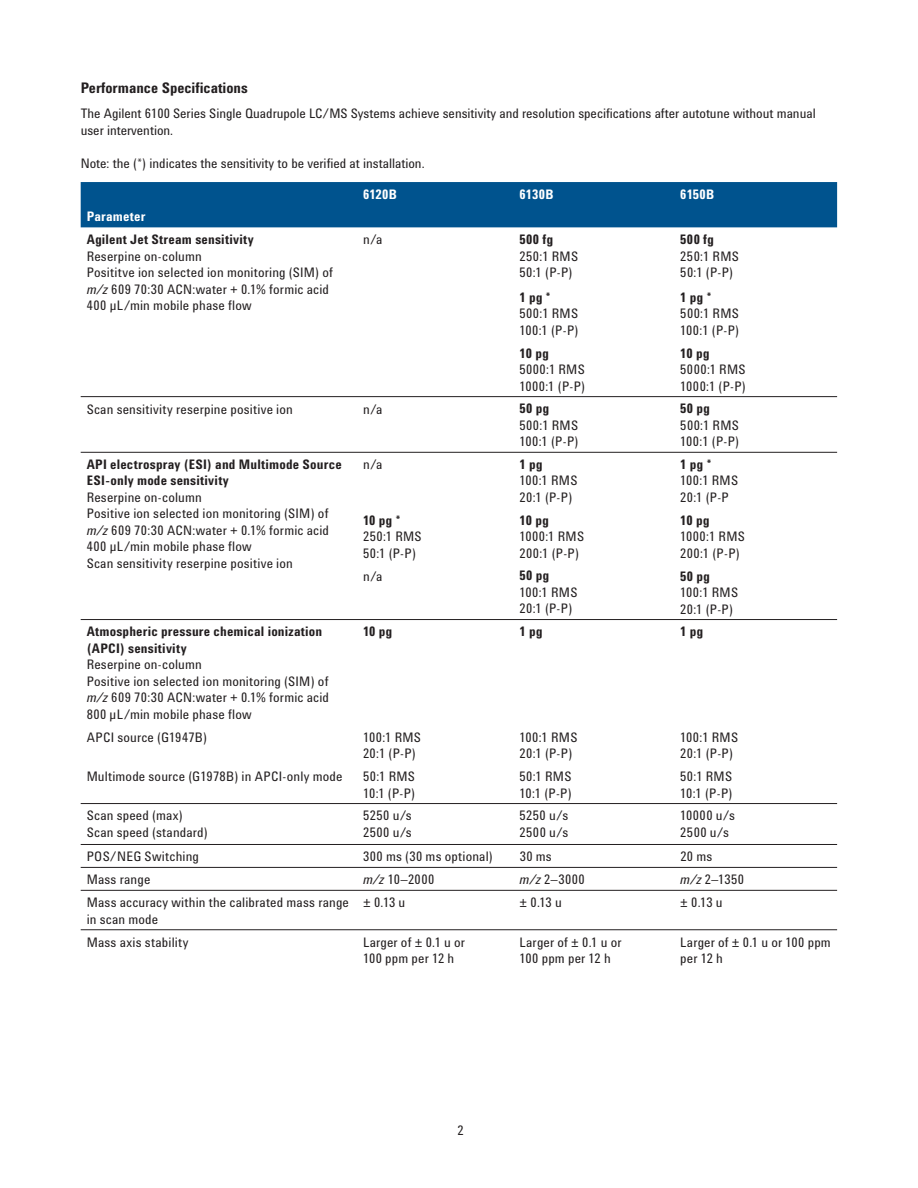
<style>
.page{position:relative;width:918px;height:1188px;background:#fff}
.page>*{position:absolute;margin:0;border:0;box-sizing:border-box;transform-origin:0 0}
.t1{font:700 15px "Agilent Cond";color:#231f20}
.t2{font:13.5px/16.5px "Agilent Cond";letter-spacing:.01em;color:#231f20}
.t3{font:700 13.5px/16.5px "Agilent Cond";letter-spacing:.015em;color:#231f20}
.t4{font:13.5px/16.5px "Agilent Cond";letter-spacing:.03em;color:#231f20}
.t5{font:13.5px/16.5px "Agilent Cond";letter-spacing:.035em;color:#231f20}
.t6{font:700 13.5px "Agilent Cond";letter-spacing:.015em;color:#fff}
.s1{font-style:italic}
</style>
<div class="page">
<div style="left:81px;top:182px;width:756px;height:45px;background:#00538e"></div>
<hr style="left:81px;top:867px;width:756px;height:1px;background:#231f20">
<hr style="left:81px;top:890px;width:756px;height:1px;background:#231f20">
<hr style="left:81px;top:929px;width:756px;height:1px;background:#231f20">
<hr style="left:81px;top:396px;width:756px;height:1px;background:#231f20">
<hr style="left:81px;top:452px;width:756px;height:1px;background:#231f20">
<hr style="left:81px;top:619px;width:756px;height:1px;background:#231f20">
<hr style="left:81px;top:803px;width:756px;height:1px;background:#231f20">
<hr style="left:81px;top:844px;width:593px;height:1px;background:#231f20">
<hr style="left:674px;top:844px;width:163px;height:1px;background:#231f20">
<p class="t1" style="left:81px;top:82px;width:169px">Performance Specifications</p>
<p class="t2" style="left:81px;top:107px;width:737px">The Agilent 6100 Series Single Quadrupole LC/MS Systems achieve sensitivity and resolution specifications after autotune without manual user intervention.</p>
<p class="t2" style="left:81px;top:156px;width:345px">Note: the (*) indicates the sensitivity to be verified at installation.</p>
<p class="t6" style="left:363px;top:189px;width:35px">6120B</p>
<p class="t6" style="left:520px;top:189px;width:35px">6130B</p>
<p class="t6" style="left:680px;top:189px;width:36px">6150B</p>
<p class="t6" style="left:87px;top:212px;width:60px">Parameter</p>
<p class="t3" style="left:87px;top:233px;width:169px">Agilent Jet Stream sensitivity</p>
<p class="t2" style="left:87px;top:249px;width:248px">Reserpine on-column<br>Posititve ion selected ion monitoring (SIM) of <span class="s1">m/z</span> 609 70:30 ACN:water + 0.1% formic acid 400 µL/min mobile phase flow</p>
<p class="t3" style="left:680px;top:233px;width:35px">500 fg</p>
<p class="t2" style="left:680px;top:249px;width:60px">250:1 RMS<br>50:1 (P-P)</p>
<p class="t2" style="left:363px;top:233px;width:21px">n/a</p>
<p class="t3" style="left:520px;top:233px;width:35px">500 fg</p>
<p class="t2" style="left:520px;top:249px;width:60px">250:1 RMS<br>50:1 (P-P)</p>
<p class="t3" style="left:520px;top:290px;width:33px">1 pg *</p>
<p class="t4" style="left:520px;top:307px;width:60px">500:1 RMS<br>100:1 (P-P)</p>
<p class="t3" style="left:680px;top:290px;width:33px">1 pg *</p>
<p class="t4" style="left:680px;top:307px;width:60px">500:1 RMS<br>100:1 (P-P)</p>
<p class="t3" style="left:520px;top:346px;width:31px">10 pg</p>
<p class="t4" style="left:520px;top:363px;width:67px">5000:1 RMS<br>1000:1 (P-P)</p>
<p class="t2" style="left:87px;top:402px;width:208px">Scan sensitivity reserpine positive ion</p>
<p class="t2" style="left:363px;top:402px;width:21px">n/a</p>
<p class="t3" style="left:520px;top:402px;width:31px">50 pg</p>
<p class="t4" style="left:520px;top:418px;width:60px">500:1 RMS<br>100:1 (P-P)</p>
<p class="t3" style="left:87px;top:457px;width:257px">API electrospray (ESI) and Multimode Source<br>ESI-only mode sensitivity</p>
<p class="t2" style="left:87px;top:490px;width:244px">Reserpine on-column<br>Positive ion selected ion monitoring (SIM) of <span class="s1">m/z</span> 609 70:30 ACN:water + 0.1% formic acid 400 µL/min mobile phase flow<br>Scan sensitivity reserpine positive ion</p>
<p class="t2" style="left:363px;top:458px;width:21px">n/a</p>
<p class="t3" style="left:520px;top:457px;width:25px">1 pg</p>
<p class="t2" style="left:520px;top:474px;width:59px">100:1 RMS<br>20:1 (P-P)</p>
<p class="t3" style="left:363px;top:513px;width:39px">10 pg *</p>
<p class="t2" style="left:363px;top:530px;width:60px">250:1 RMS<br>50:1 (P-P)</p>
<p class="t3" style="left:520px;top:513px;width:31px">10 pg</p>
<p class="t2" style="left:520px;top:530px;width:66px">1000:1 RMS<br>200:1 (P-P)</p>
<p class="t2" style="left:363px;top:569px;width:21px">n/a</p>
<p class="t3" style="left:520px;top:569px;width:31px">50 pg</p>
<p class="t2" style="left:520px;top:585px;width:59px">100:1 RMS<br>20:1 (P-P)</p>
<p class="t3" style="left:680px;top:346px;width:31px">10 pg</p>
<p class="t4" style="left:680px;top:363px;width:67px">5000:1 RMS<br>1000:1 (P-P)</p>
<p class="t3" style="left:680px;top:402px;width:31px">50 pg</p>
<p class="t4" style="left:680px;top:418px;width:60px">500:1 RMS<br>100:1 (P-P)</p>
<p class="t3" style="left:680px;top:457px;width:33px">1 pg *</p>
<p class="t2" style="left:680px;top:474px;width:59px">100:1 RMS<br>20:1 (P-P</p>
<p class="t3" style="left:680px;top:513px;width:31px">10 pg</p>
<p class="t2" style="left:680px;top:530px;width:66px">1000:1 RMS<br>200:1 (P-P)</p>
<p class="t3" style="left:680px;top:569px;width:31px">50 pg</p>
<p class="t2" style="left:680px;top:586px;width:59px">100:1 RMS<br>20:1 (P-P)</p>
<p class="t3" style="left:87px;top:625px;width:237px">Atmospheric pressure chemical ionization (APCI) sensitivity</p>
<p class="t2" style="left:87px;top:658px;width:244px">Reserpine on-column<br>Positive ion selected ion monitoring (SIM) of <span class="s1">m/z</span> 609 70:30 ACN:water + 0.1% formic acid 800 µL/min mobile phase flow</p>
<p class="t3" style="left:363px;top:625px;width:31px">10 pg</p>
<p class="t3" style="left:520px;top:625px;width:25px">1 pg</p>
<p class="t3" style="left:680px;top:625px;width:25px">1 pg</p>
<p class="t2" style="left:87px;top:730px;width:122px">APCI source (G1947B)</p>
<p class="t2" style="left:363px;top:730px;width:59px">100:1 RMS<br>20:1 (P-P)</p>
<p class="t2" style="left:520px;top:730px;width:59px">100:1 RMS<br>20:1 (P-P)</p>
<p class="t2" style="left:680px;top:730px;width:59px">100:1 RMS<br>20:1 (P-P)</p>
<p class="t2" style="left:87px;top:770px;width:257px">Multimode source (G1978B) in APCI-only mode</p>
<p class="t2" style="left:363px;top:770px;width:54px">50:1 RMS<br>10:1 (P-P)</p>
<p class="t2" style="left:520px;top:770px;width:54px">50:1 RMS<br>10:1 (P-P)</p>
<p class="t2" style="left:680px;top:770px;width:54px">50:1 RMS<br>10:1 (P-P)</p>
<p class="t2" style="left:87px;top:809px;width:123px">Scan speed (max)<br>Scan speed (standard)</p>
<p class="t5" style="left:363px;top:809px;width:50px">5250 u/s<br>2500 u/s</p>
<p class="t5" style="left:520px;top:809px;width:50px">5250 u/s<br>2500 u/s</p>
<p class="t4" style="left:680px;top:809px;width:56px">10000 u/s<br>2500 u/s</p>
<p class="t2" style="left:87px;top:850px;width:114px">POS/NEG Switching</p>
<p class="t2" style="left:363px;top:850px;width:131px">300 ms (30 ms optional)</p>
<p class="t2" style="left:520px;top:850px;width:34px">30 ms</p>
<p class="t2" style="left:680px;top:850px;width:34px">20 ms</p>
<p class="t2" style="left:87px;top:873px;width:65px">Mass range</p>
<p class="t2" style="left:363px;top:873px;width:73px"><span class="s1">m/z</span> 10–2000</p>
<p class="t2" style="left:520px;top:873px;width:67px"><span class="s1">m/z</span> 2–3000</p>
<p class="t2" style="left:680px;top:873px;width:65px"><span class="s1">m/z</span> 2–1350</p>
<p class="t2" style="left:87px;top:896px;width:264px">Mass accuracy within the calibrated mass range in scan mode</p>
<p class="t2" style="left:363px;top:896px;width:44px">± 0.13 u</p>
<p class="t2" style="left:520px;top:896px;width:44px">± 0.13 u</p>
<p class="t2" style="left:680px;top:896px;width:44px">± 0.13 u</p>
<p class="t2" style="left:87px;top:935px;width:103px">Mass axis stability</p>
<p class="t2" style="left:363px;top:935px;width:103px">Larger of ± 0.1 u or<br>100 ppm per 12 h</p>
<p class="t2" style="left:520px;top:935px;width:103px">Larger of ± 0.1 u or<br>100 ppm per 12 h</p>
<p class="t2" style="left:680px;top:935px;width:152px">Larger of ± 0.1 u or 100 ppm per 12 h</p>
<p class="t2" style="left:458px;top:1124px;width:8px">2</p>
</div>
